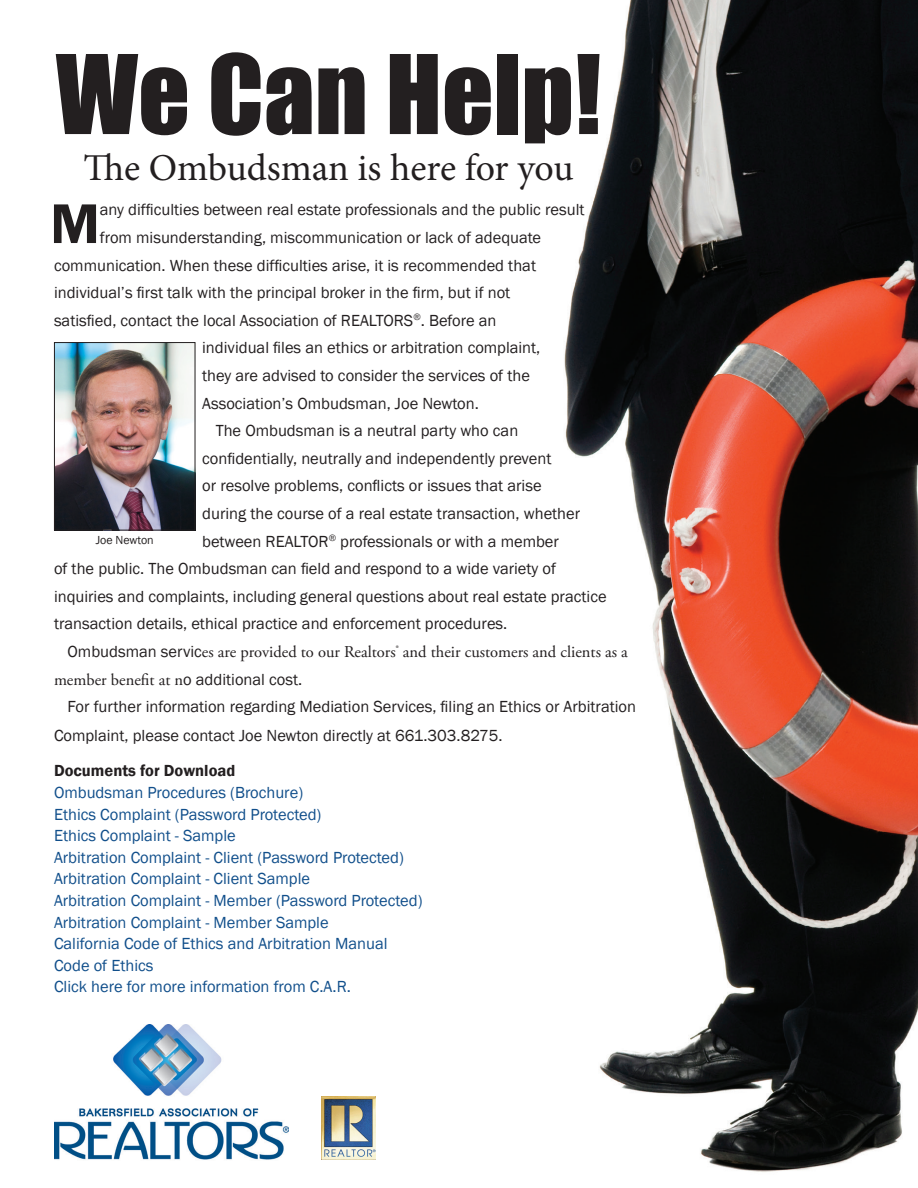
<style>
.page{position:relative;width:918px;height:1188px;background:#fff}
.page>*{position:absolute;margin:0;border:0;box-sizing:border-box;transform-origin:0 0}
.t1{font:101.25px "Impact";color:#231f20}
.t2{font:600 57.9px "Franklin Gothic";color:#231f20}
.t3{font:37.95px "Minion Pro";letter-spacing:-.005em;color:#231f20}
.t4{font:16.5px/29.1px "Franklin Gothic";color:#231f20}
.t5{font:16.5px "Franklin Gothic";color:#114f8b}
.t6{font:16.5px/27.6px "Adobe Garamond Pro";color:#231f20}
.t7{font:600 16.5px "Franklin Gothic";color:#231f20}
.t8{font:12px "Franklin Gothic";color:#231f20}
.s1{font-family:"Franklin Gothic"}
</style>
<div class="page">
<img style="left:564px;top:0;width:354px;height:1172px">
<img style="left:54px;top:1024px;width:235px;height:136px">
<img style="left:322px;top:1096px;width:54px;height:64px">
<img style="left:56px;top:344px;width:137px;height:185px">
<div style="left:54px;top:342px;width:141px;height:189px;border:1px solid #231f20"></div>
<p class="t1" style="left:56px;top:16px;width:547px">We Can Help!</p>
<p class="t3" style="left:84px;top:142px;width:492px">The Ombudsman is here for you</p>
<p class="t2" style="left:50px;top:188px;width:51px">M</p>
<p class="t4" style="left:100px;top:196px;width:486px">any difficulties between real estate professionals and the public result</p>
<p class="t4" style="left:100px;top:223px;width:443px">from misunderstanding, miscommunication or lack of adequate</p>
<p class="t4" style="left:54px;top:251px;width:484px">communication. When these difficulties arise, it is recommended that</p>
<p class="t4" style="left:54px;top:279px;width:458px">individual’s first talk with the principal broker in the firm, but if not</p>
<p class="t4" style="left:54px;top:306px;width:444px">satisfied, contact the local Association of REALTORS<sup>®</sup>. Before an</p>
<p class="t4" style="left:202px;top:334px;width:340px">individual files an ethics or arbitration complaint,</p>
<p class="t4" style="left:202px;top:361px;width:329px">they are advised to consider the services of the</p>
<p class="t4" style="left:202px;top:389px;width:278px">Association’s Ombudsman, Joe Newton.</p>
<p class="t4" style="left:216px;top:417px;width:304px">The Ombudsman is a neutral party who can</p>
<p class="t4" style="left:202px;top:444px;width:351px">confidentially, neutrally and independently prevent</p>
<p class="t4" style="left:202px;top:472px;width:341px">or resolve problems, conflicts or issues that arise</p>
<p class="t4" style="left:202px;top:499px;width:380px">during the course of a real estate transaction, whether</p>
<p class="t4" style="left:202px;top:527px;width:358px">between REALTOR<sup>®</sup> professionals or with a member</p>
<p class="t4" style="left:54px;top:555px;width:504px">of the public. The Ombudsman can field and respond to a wide variety of</p>
<p class="t4" style="left:54px;top:582px;width:554px">inquiries and complaints, including general questions about real estate practice</p>
<p class="t4" style="left:54px;top:610px;width:455px">transaction details, ethical practice and enforcement procedures.</p>
<p class="t6" style="left:54px;top:639px;width:575px;text-indent:14px"><span class="s1">Ombudsman servic</span>es are provided to our Realtors<sup>®</sup> and their customers and clients as a member benefit at n<span class="s1">o additional cost.</span></p>
<p class="t4" style="left:54px;top:693px;width:584px;text-indent:14px">For further information regarding Mediation Services, filing an Ethics or Arbitration<br>Complaint, please contact Joe Newton directly at 661.303.8275.</p>
<p class="t7" style="left:54px;top:761px;width:183px">Documents for Download</p>
<p class="t5" style="left:54px;top:782px;width:251px">Ombudsman Procedures (Brochure)</p>
<p class="t5" style="left:54px;top:804px;width:269px">Ethics Complaint (Password Protected)</p>
<p class="t5" style="left:54px;top:825px;width:183px">Ethics Complaint - Sample</p>
<p class="t5" style="left:54px;top:847px;width:351px">Arbitration Complaint - Client (Password Protected)</p>
<p class="t5" style="left:54px;top:869px;width:258px">Arbitration Complaint - Client Sample</p>
<p class="t5" style="left:54px;top:890px;width:370px">Arbitration Complaint - Member (Password Protected)</p>
<p class="t5" style="left:54px;top:912px;width:276px">Arbitration Complaint - Member Sample</p>
<p class="t5" style="left:54px;top:933px;width:335px">California Code of Ethics and Arbitration Manual</p>
<p class="t5" style="left:54px;top:955px;width:101px">Code of Ethics</p>
<p class="t5" style="left:54px;top:977px;width:299px">Click here for more information from C.A.R.</p>
<p class="t8" style="left:96px;top:532px;width:60px">Joe Newton</p>
</div>
